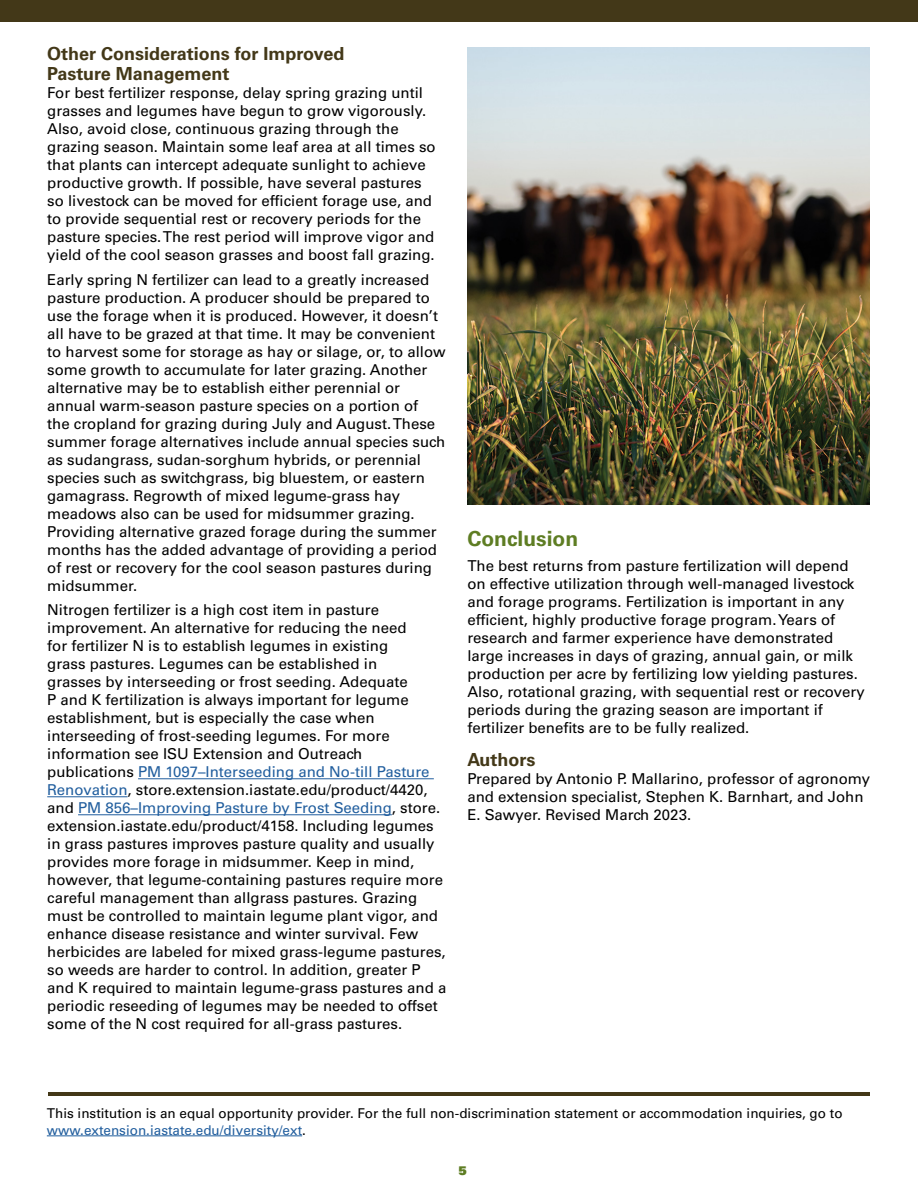
<style>
.page{position:relative;width:918px;height:1188px;background:#fff}
.page>*{position:absolute;margin:0;border:0;box-sizing:border-box;transform-origin:0 0}
.Section_Header_H3{font:700 21px "Univers LT Std";color:#5e7d23}
.sub_head_1_H2{font:700 18px/19.5px "Univers LT Std";color:#433818}
.Body_Copy{font:15px/18px "Univers LT Std";color:#000}
.Body_Copy-2{font:13.5px/16.2px "Univers LT Std";color:#000}
.t1{font:12px "Univers LT Std X Black";color:#5e7d23}
.s1{color:#215e9e}
</style>
<div class="page">
<div style="left:0;top:0;width:918px;height:22px;background:#433818"></div>
<hr style="left:138px;top:778px;width:296px;height:1px;background:#215e9e">
<hr style="left:47px;top:796px;width:81px;height:1px;background:#215e9e">
<hr style="left:78px;top:814px;width:314px;height:1px;background:#215e9e">
<img style="left:467px;top:47px;width:402px;height:458px">
<hr style="left:48px;top:1093px;width:822px;height:3px;background:#433818">
<hr style="left:47px;top:1136px;width:255px;height:1px;background:#215e9e">
<h2 class="sub_head_1_H2" style="left:47px;top:44px;width:299px">Other Considerations for Improved<br>Pasture Management</h2>
<p class="Body_Copy" style="left:47px;top:84px;width:390px">For best fertilizer response, delay spring grazing until grasses and legumes have begun to grow vigorously.<br>Also, avoid close, continuous grazing through the grazing season. Maintain some leaf area at all times so that plants can intercept adequate sunlight to achieve productive growth. If possible, have several pastures so livestock can be moved for efficient forage use, and to provide sequential rest or recovery periods for the pasture species. The rest period will improve vigor and yield of the cool season grasses and boost fall grazing.</p>
<p class="Body_Copy" style="left:47px;top:270px;width:400px">Early spring N fertilizer can lead to a greatly increased pasture production. A producer should be prepared to use the forage when it is produced. However, it doesn’t all have to be grazed at that time. It may be convenient to harvest some for storage as hay or silage, or, to allow some growth to accumulate for later grazing. Another alternative may be to establish either perennial or annual warm-season pasture species on a portion of<br>the cropland for grazing during July and August. These summer forage alternatives include annual species such as sudangrass, sudan-sorghum hybrids, or perennial species such as switchgrass, big bluestem, or eastern gamagrass. Regrowth of mixed legume-grass hay meadows also can be used for midsummer grazing.<br>Providing alternative grazed forage during the summer months has the added advantage of providing a period of rest or recovery for the cool season pastures during midsummer.</p>
<p class="Body_Copy" style="left:47px;top:601px;width:401px">Nitrogen fertilizer is a high cost item in pasture improvement. An alternative for reducing the need<br>for fertilizer N is to establish legumes in existing<br>grass pastures. Legumes can be established in<br>grasses by interseeding or frost seeding. Adequate<br>P and K fertilization is always important for legume establishment, but is especially the case when interseeding of frost-seeding legumes. For more information see ISU Extension and Outreach publications <span class="s1">PM 1097–Interseeding and No-till Pasture Renovation</span>, store.extension.iastate.edu/product/4420, and <span class="s1">PM 856–Improving Pasture by Frost Seeding</span>, store. extension.iastate.edu/product/4158. Including legumes in grass pastures improves pasture quality and usually provides more forage in midsummer. Keep in mind, however, that legume-containing pastures require more careful management than allgrass pastures. Grazing must be controlled to maintain legume plant vigor, and enhance disease resistance and winter survival. Few herbicides are labeled for mixed grass-legume pastures, so weeds are harder to control. In addition, greater P and K required to maintain legume-grass pastures and a periodic reseeding of legumes may be needed to offset some of the N cost required for all-grass pastures.</p>
<h3 class="Section_Header_H3" style="left:467px;top:526px;width:112px">Conclusion</h3>
<p class="Body_Copy" style="left:467px;top:556px;width:399px">The best returns from pasture fertilization will depend on effective utilization through well-managed livestock and forage programs. Fertilization is important in any efficient, highly productive forage program. Years of research and farmer experience have demonstrated large increases in days of grazing, annual gain, or milk production per acre by fertilizing low yielding pastures.<br>Also, rotational grazing, with sequential rest or recovery periods during the grazing season are important if fertilizer benefits are to be fully realized.</p>
<h2 class="sub_head_1_H2" style="left:467px;top:750px;width:70px">Authors</h2>
<p class="Body_Copy" style="left:467px;top:769px;width:404px">Prepared by Antonio P. Mallarino, professor of agronomy and extension specialist, Stephen K. Barnhart, and John<br>E. Sawyer. Revised March 2023.</p>
<p class="Body_Copy-2" style="left:47px;top:1105px;width:797px">This institution is an equal opportunity provider. For the full non-discrimination statement or accommodation inquiries, go to <span class="s1">www.extension.iastate.edu/diversity/ext</span>.</p>
<p class="t1" style="left:459px;top:1163px;width:10px">5</p>
</div>
